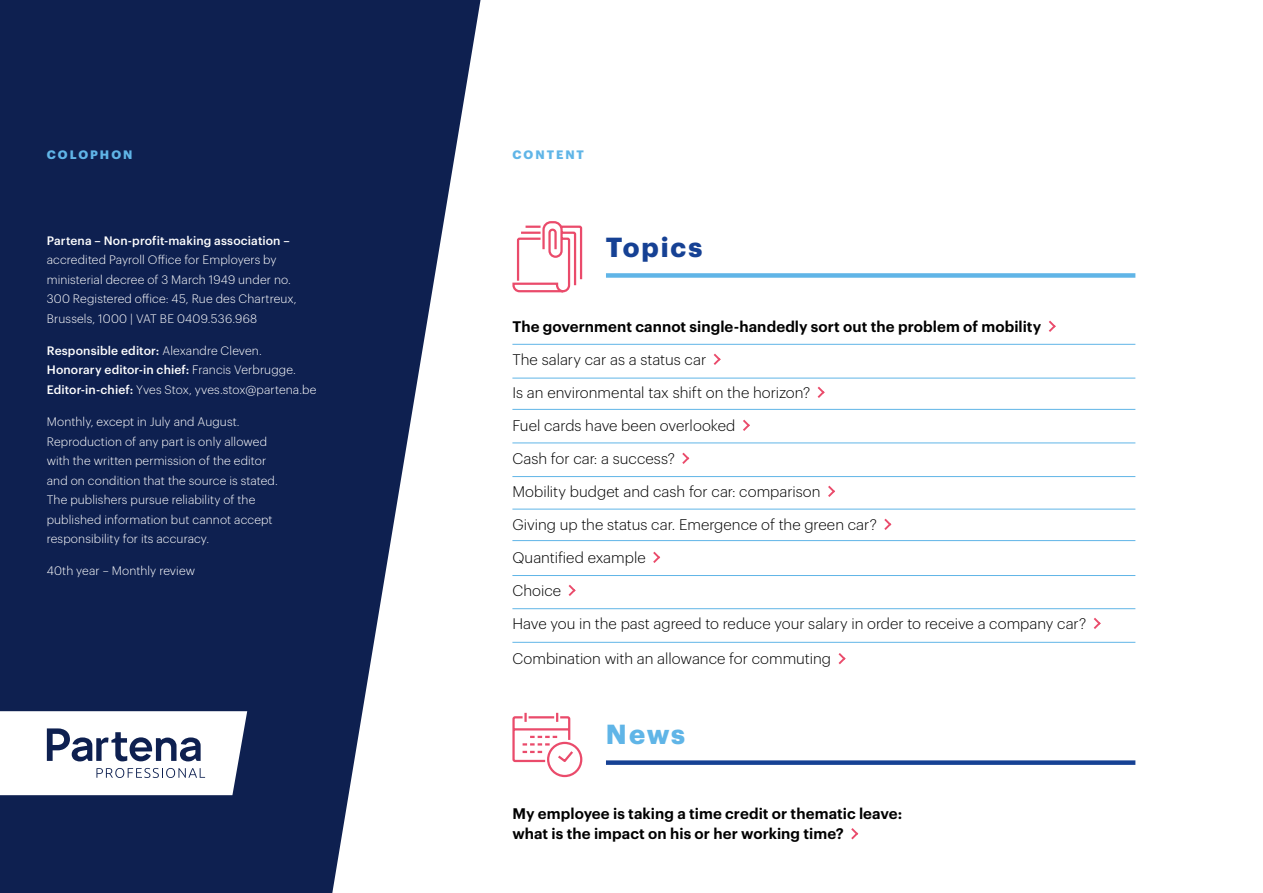
<style>
.page{position:relative;width:1263px;height:893px;background:#fff}
.page>*{position:absolute;margin:0;border:0;box-sizing:border-box;transform-origin:0 0}
.t1{font:700 27px "Graphik";letter-spacing:.075em;color:#164194}
.t2{font:700 27px "Graphik";color:#60b5e7}
.t3{font:300 15px "Graphik";color:#000}
.t4{font:600 15px/20.2px "Graphik";letter-spacing:.005em;color:#000}
.t5{font:300 12px/19.5px "Graphik";letter-spacing:.01em;color:#fff}
.t6{font:500 12px "Graphik";letter-spacing:.01em;color:#fff}
.t7{font:700 12px "Graphik";letter-spacing:.165em;color:#60b5e7}
.s1{font-weight:500}
</style>
<div class="page">
<svg style="left:0;top:0;width:480px;height:893px;fill:#0e2050"></svg>
<div style="left:606px;top:273px;width:529px;height:5px;background:#60b5e7"></div>
<hr style="left:512px;top:344px;width:623px;height:1px;background:#60b5e7">
<hr style="left:512px;top:378px;width:623px;height:1px;background:#60b5e7">
<hr style="left:512px;top:409px;width:623px;height:1px;background:#60b5e7">
<hr style="left:512px;top:443px;width:623px;height:1px;background:#60b5e7">
<hr style="left:512px;top:476px;width:623px;height:1px;background:#60b5e7">
<hr style="left:512px;top:575px;width:623px;height:1px;background:#60b5e7">
<hr style="left:512px;top:509px;width:623px;height:1px;background:#60b5e7">
<hr style="left:512px;top:540px;width:623px;height:1px;background:#60b5e7">
<hr style="left:512px;top:608px;width:623px;height:1px;background:#60b5e7">
<hr style="left:512px;top:642px;width:623px;height:1px;background:#60b5e7">
<svg style="left:512px;top:221px;width:71px;height:72px"></svg>
<svg style="left:851px;top:828px;width:8px;height:12px"></svg>
<div style="left:606px;top:760px;width:529px;height:5px;background:#164194"></div>
<svg style="left:512px;top:712px;width:71px;height:66px"></svg>
<svg style="left:0;top:711px;width:247px;height:84px"></svg>
<svg style="left:1048px;top:320px;width:8px;height:12px"></svg>
<svg style="left:713px;top:353px;width:8px;height:12px"></svg>
<svg style="left:817px;top:386px;width:8px;height:12px"></svg>
<svg style="left:743px;top:419px;width:7px;height:12px"></svg>
<svg style="left:682px;top:452px;width:8px;height:12px"></svg>
<svg style="left:828px;top:485px;width:7px;height:12px"></svg>
<svg style="left:884px;top:518px;width:8px;height:12px"></svg>
<svg style="left:653px;top:551px;width:8px;height:12px"></svg>
<svg style="left:568px;top:584px;width:8px;height:12px"></svg>
<svg style="left:1093px;top:618px;width:8px;height:11px"></svg>
<svg style="left:838px;top:653px;width:8px;height:12px"></svg>
<p class="t7" style="left:47px;top:145px;width:87px">COLOPHON</p>
<p class="t7" style="left:512px;top:145px;width:73px">CONTENT</p>
<p class="t6" style="left:47px;top:231px;width:244px">Partena – Non-profit-making association –</p>
<p class="t5" style="left:47px;top:249px;width:251px">accredited Payroll Office for Employers by ministerial decree of 3 March 1949 under no.<br>300 Registered office: 45, Rue des Chartreux, Brussels, 1000 | VAT BE 0409.536.968</p>
<p class="t5" style="left:47px;top:340px;width:271px"><span class="s1">Responsible editor:</span> Alexandre Cleven.<br><span class="s1">Honorary editor-in chief:</span> Francis Verbrugge.<br><span class="s1">Editor-in-chief:</span> Yves Stox, yves.stox@partena.be</p>
<p class="t5" style="left:47px;top:411px;width:233px">Monthly, except in July and August.<br>Reproduction of any part is only allowed with the written permission of the editor and on condition that the source is stated.<br>The publishers pursue reliability of the published information but cannot accept responsibility for its accuracy.</p>
<p class="t5" style="left:47px;top:560px;width:150px">40th year – Monthly review</p>
<h1 class="t1" style="left:606px;top:226px;width:98px">Topics</h1>
<p class="t4" style="left:512px;top:315px;width:530px">The government cannot single-handedly sort out the problem of mobility</p>
<p class="t3" style="left:512px;top:349px;width:195px">The salary car as a status car</p>
<p class="t3" style="left:512px;top:382px;width:299px">Is an environmental tax shift on the horizon?</p>
<p class="t3" style="left:512px;top:415px;width:225px">Fuel cards have been overlooked</p>
<p class="t3" style="left:512px;top:448px;width:164px">Cash for car: a success?</p>
<p class="t3" style="left:512px;top:481px;width:310px">Mobility budget and cash for car: comparison</p>
<p class="t3" style="left:512px;top:514px;width:366px">Giving up the status car. Emergence of the green car?</p>
<p class="t3" style="left:512px;top:547px;width:135px">Quantified example</p>
<p class="t3" style="left:512px;top:580px;width:50px">Choice</p>
<p class="t3" style="left:512px;top:613px;width:575px">Have you in the past agreed to reduce your salary in order to receive a company car?</p>
<p class="t3" style="left:512px;top:648px;width:320px">Combination with an allowance for commuting</p>
<h1 class="t2" style="left:606px;top:713px;width:81px">News</h1>
<p class="t4" style="left:512px;top:802px;width:391px">My employee is taking a time credit or thematic leave: what is the impact on his or her working time?</p>
</div>
